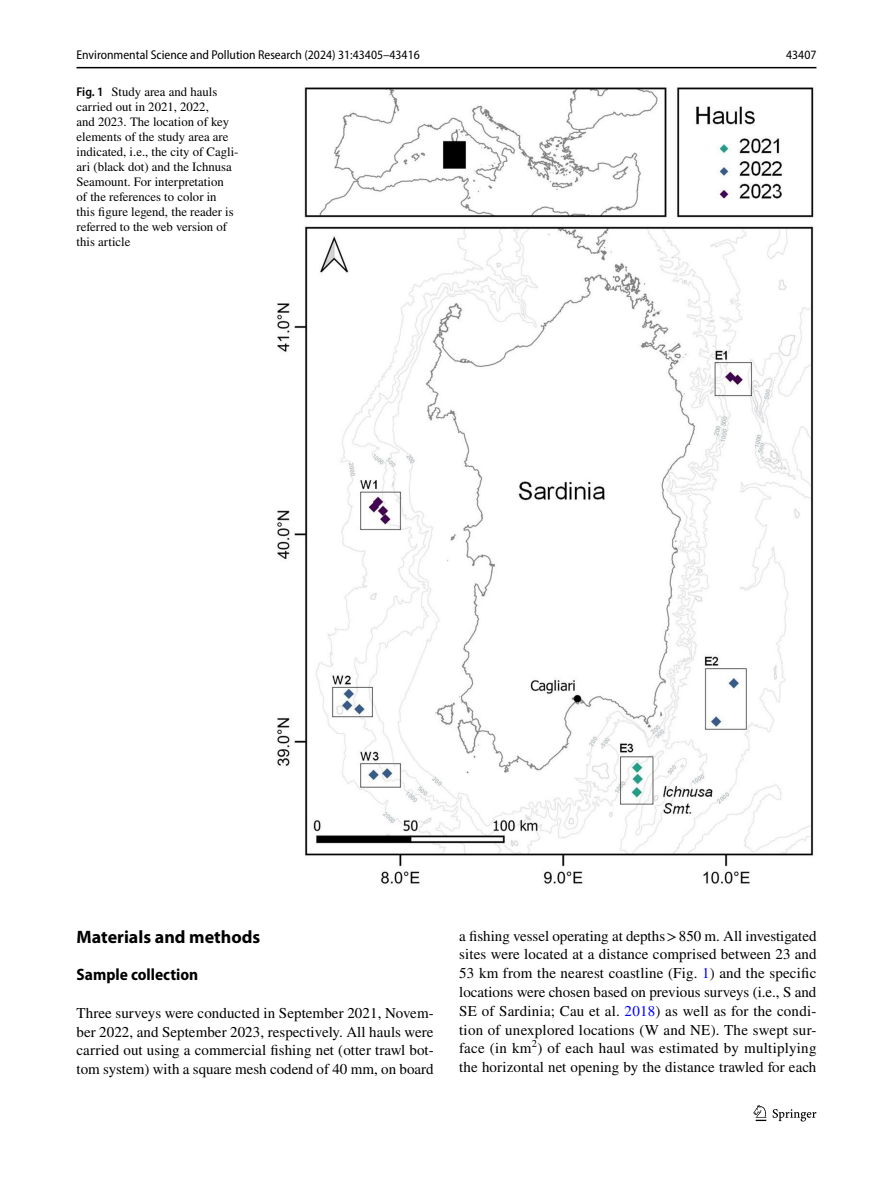
<style>
.page{position:relative;width:893px;height:1187px;background:#fff}
.page>*{position:absolute;margin:0;border:0;box-sizing:border-box;transform-origin:0 0}
.t1{font:700 18px "Myriad Pro";color:#000}
.t2{font:700 semi-condensed 16.5px "Myriad Pro";color:#000}
.t3{font:15px/18.8px "STIX";color:#000;text-align:justify}
.t4{font:12.75px/15px "STIX";color:#000}
.t5{font:semi-condensed 12.75px "Myriad Pro";color:#000}
.s1{font-family:"Myriad Pro";font-weight:600;font-stretch:semi-condensed}
.s2{color:#00f}
</style>
<div class="page">
<hr style="left:77px;top:67px;width:739px;height:1px;background:#000">
<svg style="left:753px;top:1105px;width:13px;height:15px"></svg>
<svg style="left:773px;top:1109px;width:43px;height:12px"></svg>
<img style="left:277px;top:87px;width:537px;height:797px">
<p class="t5" style="left:77px;top:48px;width:345px">Environmental Science and Pollution Research (2024) 31:43405–43416</p>
<p class="t5" style="left:786px;top:48px;width:32px">43407</p>
<p class="t4" style="left:77px;top:85px;width:163px"><span class="s1">Fig. 1</span> Study area and hauls carried out in 2021, 2022,<br>and 2023. The location of key elements of the study area are indicated, i.e., the city of Cagli&shy;ari (black dot) and the Ichnusa<br>Seamount. For interpretation<br>of the references to color in<br>this figure legend, the reader is referred to the web version of this article</p>
<p class="t1" style="left:77px;top:925px;width:185px">Materials and methods</p>
<p class="t2" style="left:77px;top:965px;width:123px">Sample collection</p>
<p class="t3" style="left:77px;top:1004px;width:359px">Three surveys were conducted in September 2021, Novem&shy;ber 2022, and September 2023, respectively. All hauls were carried out using a commercial fishing net (otter trawl bot&shy;tom system) with a square mesh codend of 40 mm, on board</p>
<p class="t3" style="left:459px;top:927px;width:359px">a fishing vessel operating at depths&gt;850 m. All investigated sites were located at a distance comprised between 23 and 53 km from the nearest coastline (Fig. <span class="s2">1</span>) and the specific locations were chosen based on previous surveys (i.e., S and SE of Sardinia; Cau et al. <span class="s2">2018</span>) as well as for the condi&shy;tion of unexplored locations (W and NE). The swept sur&shy;face (in km<sup>2</sup>) of each haul was estimated by multiplying the horizontal net opening by the distance trawled for each</p>
</div>
